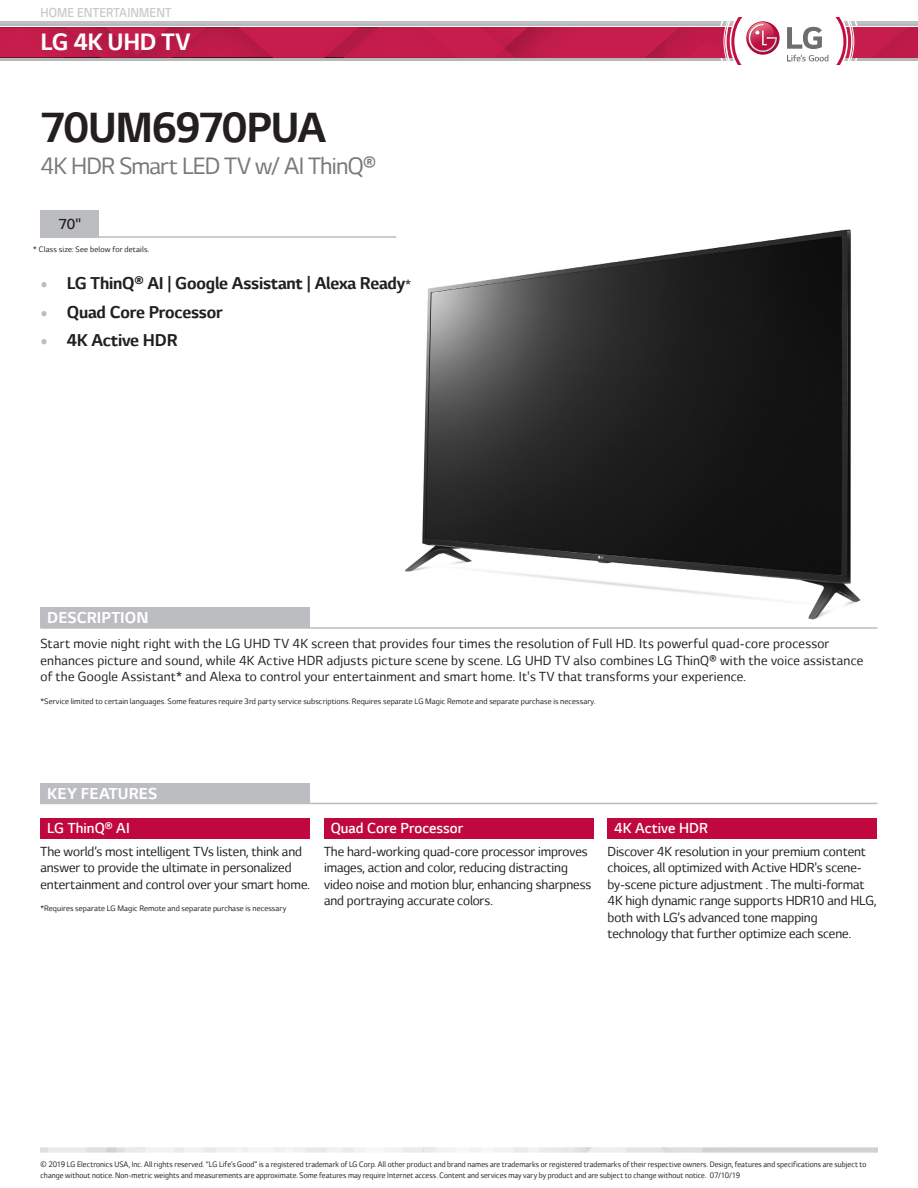
<style>
.page{position:relative;width:918px;height:1188px;background:#fff}
.page>*{position:absolute;margin:0;border:0;box-sizing:border-box;transform-origin:0 0}
.t1{font:700 48px "LG Smart";letter-spacing:-.025em;color:#231f20}
.t2{font:27px "LG Smart";letter-spacing:-.03em;color:#76787b}
.t3{font:700 27px "LG Smart";letter-spacing:-.015em;color:#fff}
.t4{font:700 19.5px "LG Smart";letter-spacing:-.01em;color:#231f20}
.HED{font:700 18px "LG Smart";letter-spacing:.005em;color:#fff}
.HED-2{font:300 16.5px "LG Smart";color:#fff}
.t5{font:300 16.5px "LG Smart";color:#231f20}
.Body{font:15px/16.5px "LG Smart";color:#231f20}
.t6{font:300 14.85px "LG Smart";letter-spacing:.005em;color:#c7c8ca;scale:.91 1}
.Body-2{font:9px/10.5px "LG Smart";letter-spacing:.01em;color:#231f20;scale:.95 1}
.Body-3{font:9px "LG Smart";letter-spacing:.01em;color:#231f20}
.s1{font-family:"Minion Pro";color:#bcbdc0}
.s2{font-weight:400;font-size:15px}
</style>
<div class="page">
<svg style="left:0;top:22px;width:918px;height:43px"></svg>
<img style="left:40px;top:1148px;width:838px;height:4px">
<img style="left:396px;top:229px;width:465px;height:391px">
<div style="left:40px;top:783px;width:270px;height:20px;background:#bcbdc0"></div>
<div style="left:40px;top:608px;width:270px;height:20px;background:#bcbdc0"></div>
<div style="left:40px;top:210px;width:59px;height:28px;background:#bcbdc0"></div>
<hr style="left:40px;top:627px;width:838px;height:2px;background:#bcbdc0">
<hr style="left:40px;top:803px;width:838px;height:1px;background:#bcbdc0">
<hr style="left:40px;top:236px;width:356px;height:2px;background:#bcbdc0">
<div style="left:40px;top:818px;width:270px;height:20px;background:#c0073e"></div>
<div style="left:324px;top:818px;width:270px;height:20px;background:#c0073e"></div>
<div style="left:608px;top:818px;width:270px;height:20px;background:#c0073e"></div>
<p class="t6" style="left:40px;top:5px;width:146px">HOME ENTERTAINMENT</p>
<h2 class="t3" style="left:40px;top:27px;width:151px">LG 4K UHD TV</h2>
<p class="t1" style="left:40px;top:101px;width:287px">70UM6970PUA</p>
<p class="t2" style="left:40px;top:151px;width:337px">4K HDR Smart LED TV w/ AI ThinQ®</p>
<p class="t5" style="left:58px;top:215px;width:25px">70"</p>
<p class="Body-3" style="left:33px;top:245px;width:118px">* Class size: See below for details.</p>
<p class="t4" style="left:40px;top:273px;width:372px"><span class="s1">•</span> LG ThinQ® AI | Google Assistant | Alexa Ready<span class="s2">*</span></p>
<p class="t4" style="left:40px;top:301px;width:184px"><span class="s1">•</span> Quad Core Processor</p>
<p class="t4" style="left:40px;top:330px;width:139px"><span class="s1">•</span> 4K Active HDR</p>
<p class="HED" style="left:47px;top:608px;width:103px">DESCRIPTION</p>
<p class="Body" style="left:40px;top:636px;width:824px">Start movie night right with the LG UHD TV 4K screen that provides four times the resolution of Full HD. Its powerful quad-core processor enhances picture and sound, while 4K Active HDR adjusts picture scene by scene. LG UHD TV also combines LG ThinQ® with the voice assistance of the Google Assistant* and Alexa to control your entertainment and smart home. It's TV that transforms your experience.</p>
<p class="Body-3" style="left:40px;top:696px;width:557px">*Service limited to certain languages. Some features require 3rd party service subscriptions. Requires separate LG Magic Remote and separate purchase is necessary.</p>
<p class="HED" style="left:47px;top:783px;width:111px">KEY FEATURES</p>
<p class="HED-2" style="left:47px;top:819px;width:84px">LG ThinQ® AI</p>
<p class="HED-2" style="left:331px;top:819px;width:134px">Quad Core Processor</p>
<p class="HED-2" style="left:614px;top:819px;width:95px">4K Active HDR</p>
<p class="Body" style="left:40px;top:843px;width:271px">The world’s most intelligent TVs listen, think and answer to provide the ultimate in personalized entertainment and control over your smart home.</p>
<p class="Body-3" style="left:40px;top:903px;width:247px">*Requires separate LG Magic Remote and separate purchase is necessary</p>
<p class="Body" style="left:324px;top:843px;width:269px">The hard-working quad-core processor improves images, action and color, reducing distracting video noise and motion blur, enhancing sharpness and portraying accurate colors.</p>
<p class="Body" style="left:608px;top:843px;width:271px">Discover 4K resolution in your premium content choices, all optimized with Active HDR's scene&shy;by-scene picture adjustment . The multi-format 4K high dynamic range supports HDR10 and HLG, both with LG’s advanced tone mapping technology that further optimize each scene.</p>
<p class="Body-2" style="left:40px;top:1160px;width:871px">© 2019 LG Electronics USA, Inc. All rights reserved. “LG Life’s Good” is a registered trademark of LG Corp. All other product and brand names are trademarks or registered trademarks of their respective owners. Design, features and specifications are subject to change without notice. Non-metric weights and measurements are approximate. Some features may require Internet access. Content and services may vary by product and are subject to change without notice. 07/10/19</p>
</div>
